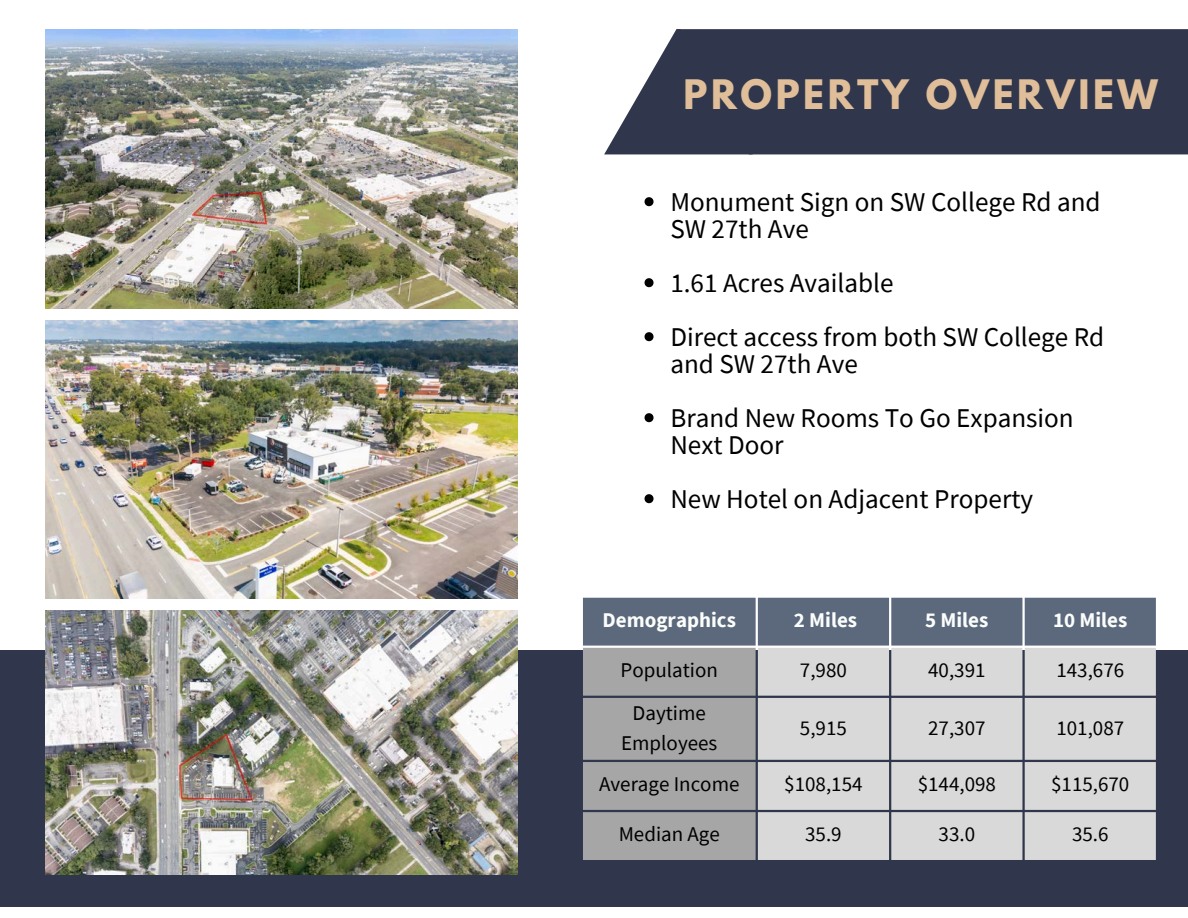
<style>
.page{position:relative;width:1188px;height:918px;background:#fff}
.page>*{position:absolute;margin:0;border:0;box-sizing:border-box;transform-origin:0 0}
.t1{font:700 36px "League Spartan";letter-spacing:.1em;color:#dfbe99}
.t2{font:27.15px/27px "Source Sans Pro";color:#000}
.t3{font:21px/29.2px "Source Sans Pro";color:#000;text-align:center}
.t4{font:700 21px "Source Sans Pro";color:#fbfdfb}
</style>
<div class="page">
<div style="left:0;top:650px;width:1188px;height:256px;background:#30364b"></div>
<svg style="left:604px;top:30px;width:72px;height:124px"></svg>
<div style="left:676px;top:29px;width:512px;height:125px;background:#30364b"></div>
<svg style="left:645px;top:197px;width:9px;height:9px"></svg>
<svg style="left:645px;top:278px;width:9px;height:9px"></svg>
<svg style="left:645px;top:332px;width:9px;height:9px"></svg>
<svg style="left:645px;top:413px;width:9px;height:9px"></svg>
<svg style="left:645px;top:494px;width:9px;height:9px"></svg>
<svg style="left:583px;top:598px;width:573px;height:262px;background:#868c94"></svg>
<div style="left:758px;top:648px;width:398px;height:212px;background:#d9d9d9"></div>
<img style="left:45px;top:29px;width:473px;height:279px">
<img style="left:45px;top:320px;width:473px;height:278px">
<img style="left:45px;top:611px;width:473px;height:263px">
<p class="t1" style="left:684px;top:77px;width:476px">PROPERTY OVERVIEW</p>
<p class="t2" style="left:670px;top:188px;width:432px">Monument Sign on SW College Rd and<br>SW 27th Ave</p>
<h1 class="t2" style="left:670px;top:269px;width:225px">1.61 Acres Available</h1>
<p class="t2" style="left:670px;top:323px;width:435px">Direct access from both SW College Rd and SW 27th Ave</p>
<p class="t2" style="left:670px;top:404px;width:405px">Brand New Rooms To Go Expansion<br>Next Door</p>
<p class="t2" style="left:670px;top:485px;width:364px">New Hotel on Adjacent Property</p>
<p class="t4" style="left:603px;top:606px;width:135px">Demographics</p>
<p class="t4" style="left:794px;top:606px;width:65px">2 Miles</p>
<p class="t4" style="left:925px;top:606px;width:65px">5 Miles</p>
<p class="t4" style="left:1053px;top:606px;width:76px">10 Miles</p>
<p class="t3" style="left:621px;top:655px;width:99px">Population</p>
<p class="t3" style="left:800px;top:655px;width:48px">7,980</p>
<p class="t3" style="left:928px;top:655px;width:59px">40,391</p>
<p class="t3" style="left:1056px;top:655px;width:69px">143,676</p>
<p class="t3" style="left:621px;top:698px;width:98px">Daytime<br>Employees</p>
<p class="t3" style="left:800px;top:713px;width:48px">5,915</p>
<p class="t3" style="left:928px;top:713px;width:59px">27,307</p>
<p class="t3" style="left:1056px;top:713px;width:69px">101,087</p>
<p class="t3" style="left:599px;top:769px;width:142px">Average Income</p>
<p class="t3" style="left:784px;top:769px;width:80px">$108,154</p>
<p class="t3" style="left:918px;top:769px;width:80px">$144,098</p>
<p class="t3" style="left:1051px;top:769px;width:80px">$115,670</p>
<p class="t3" style="left:619px;top:819px;width:103px">Median Age</p>
<p class="t3" style="left:805px;top:819px;width:38px">35.9</p>
<p class="t3" style="left:939px;top:819px;width:38px">33.0</p>
<p class="t3" style="left:1072px;top:819px;width:38px">35.6</p>
</div>
